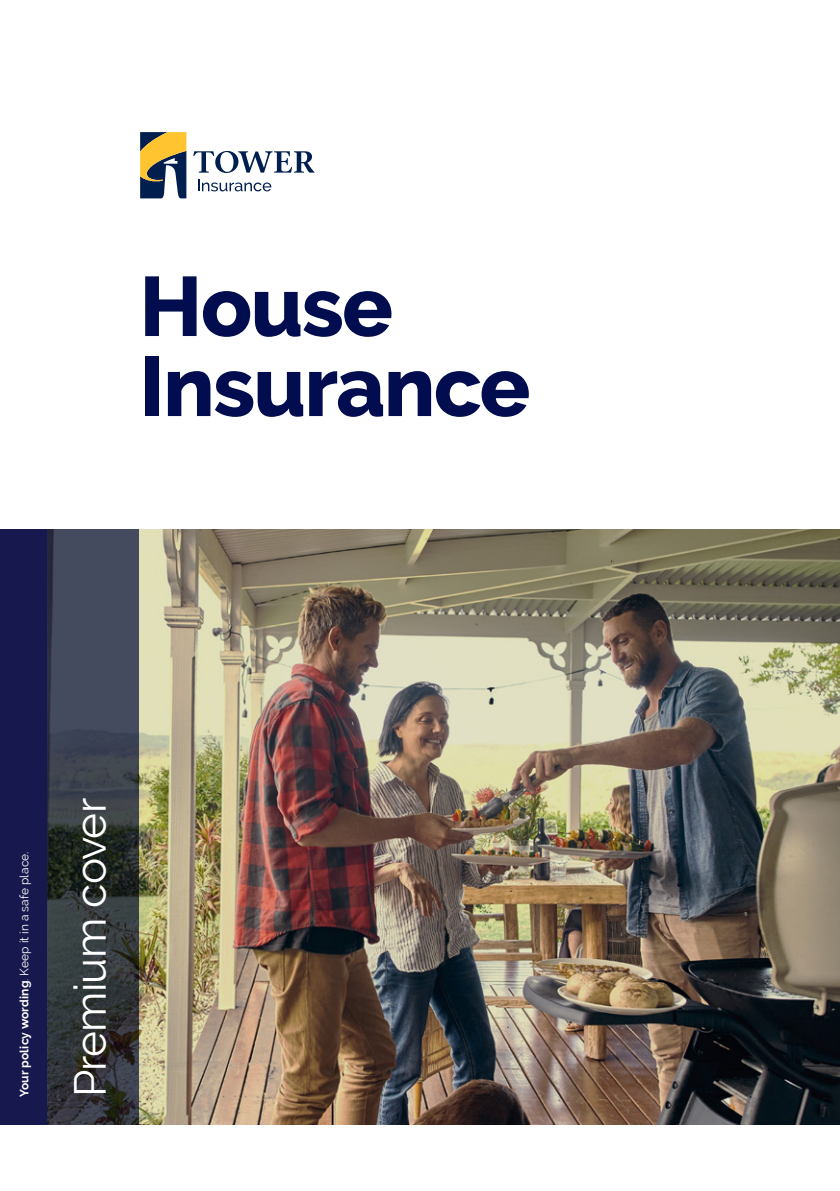
<style>
.page{position:relative;width:840px;height:1191px;background:#fff}
.page>*{position:absolute;margin:0;border:0;box-sizing:border-box;transform-origin:0 0}
.t1{font:800 84px/80px "Raleway";letter-spacing:-.02em;color:#010d4f}
.t2{font:44px "Raleway";letter-spacing:-.02em;color:#fff}
.t3{font:12px "Raleway";letter-spacing:.01em;color:#fff}
.s1{font-weight:700}
.s2{font-weight:300}
</style>
<div class="page">
<svg style="left:193px;top:151px;width:121px;height:22px"></svg>
<svg style="left:140px;top:132px;width:46px;height:66px;background:#877e5c"></svg>
<svg style="left:198px;top:180px;width:73px;height:11px"></svg>
<img style="left:139px;top:529px;width:700px;height:595px">
<svg style="left:46px;top:529px;width:93px;height:595px;background:#373c45"></svg>
<div style="left:0;top:529px;width:46px;height:595px;background:#17184d"></div>
<h1 class="t1" style="left:139px;top:266px;width:392px">House<br>Insurance</h1>
<p class="t3" style="left:17px;top:1097px;width:248px;rotate:-90deg"><span class="s1">Your policy wording</span><span class="s2">.</span> Keep it in a safe place.</p>
<h2 class="t2" style="left:64px;top:1097px;width:301px;rotate:-90deg">Premium cover</h2>
</div>
